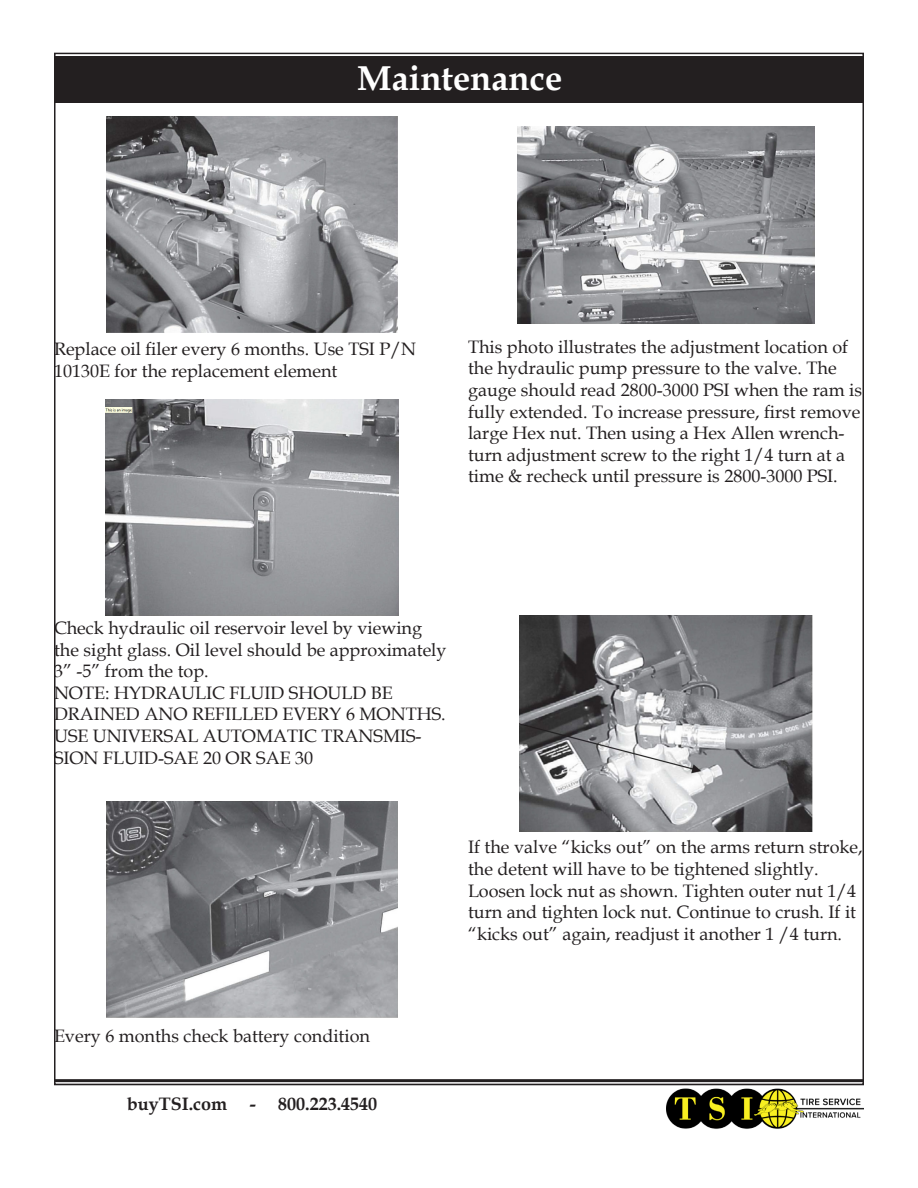
<style>
.page{position:relative;width:918px;height:1188px;background:#fff}
.page>*{position:absolute;margin:0;border:0;box-sizing:border-box;transform-origin:0 0}
.t1{font:700 34.5px "Book Antiqua";color:#fff}
.t2{font:18px/21.6px "Book Antiqua";color:#231f20}
.t3{font:700 18px "Book Antiqua";color:#231f20}
</style>
<div class="page">
<hr style="left:54px;top:1079px;width:810px;height:3px;background:#231f20">
<img style="left:666px;top:1085px;width:198px;height:44px">
<img style="left:106px;top:801px;width:292px;height:216px">
<img style="left:518px;top:126px;width:296px;height:197px">
<img style="left:106px;top:117px;width:292px;height:216px">
<img style="left:519px;top:616px;width:294px;height:216px">
<img style="left:105px;top:400px;width:294px;height:216px">
<div style="left:56px;top:56px;width:808px;height:47px;background:#231f20"></div>
<p class="t1" style="left:357px;top:55px;width:207px">Maintenance</p>
<p class="t2" style="left:54px;top:338px;width:364px">Replace oil filer every 6 months. Use TSI P/N<br>10130E for the replacement element</p>
<p class="t2" style="left:468px;top:336px;width:396px">This photo illustrates the adjustment location of the hydraulic pump pressure to the valve. The gauge should read 2800-3000 PSI when the ram is fully extended. To increase pressure, first remove large Hex nut. Then using a Hex Allen wrench&shy;turn adjustment screw to the right 1/4 turn at a time &amp; recheck until pressure is 2800-3000 PSI.</p>
<p class="t2" style="left:54px;top:617px;width:394px">Check hydraulic oil reservoir level by viewing the sight glass. Oil level should be approximately<br>3” -5” from the top.</p>
<p class="t2" style="left:54px;top:682px;width:393px">NOTE: HYDRAULIC FLUID SHOULD BE<br>DRAINED ANO REFILLED EVERY 6 MONTHS.<br>USE UNIVERSAL AUTOMATIC TRANSMIS-<br>SION FLUID-SAE 20 OR SAE 30</p>
<p class="t2" style="left:468px;top:836px;width:396px">If the valve “kicks out” on the arms return stroke, the detent will have to be tightened slightly.<br>Loosen lock nut as shown. Tighten outer nut 1/4 turn and tighten lock nut. Continue to crush. If it “kicks out” again, readjust it another 1 /4 turn.</p>
<p class="t2" style="left:54px;top:1024px;width:318px">Every 6 months check battery condition</p>
<p class="t3" style="left:127px;top:1092px;width:102px">buyTSI.com</p>
<p class="t3" style="left:250px;top:1092px;width:129px">- 800.223.4540</p>
</div>
